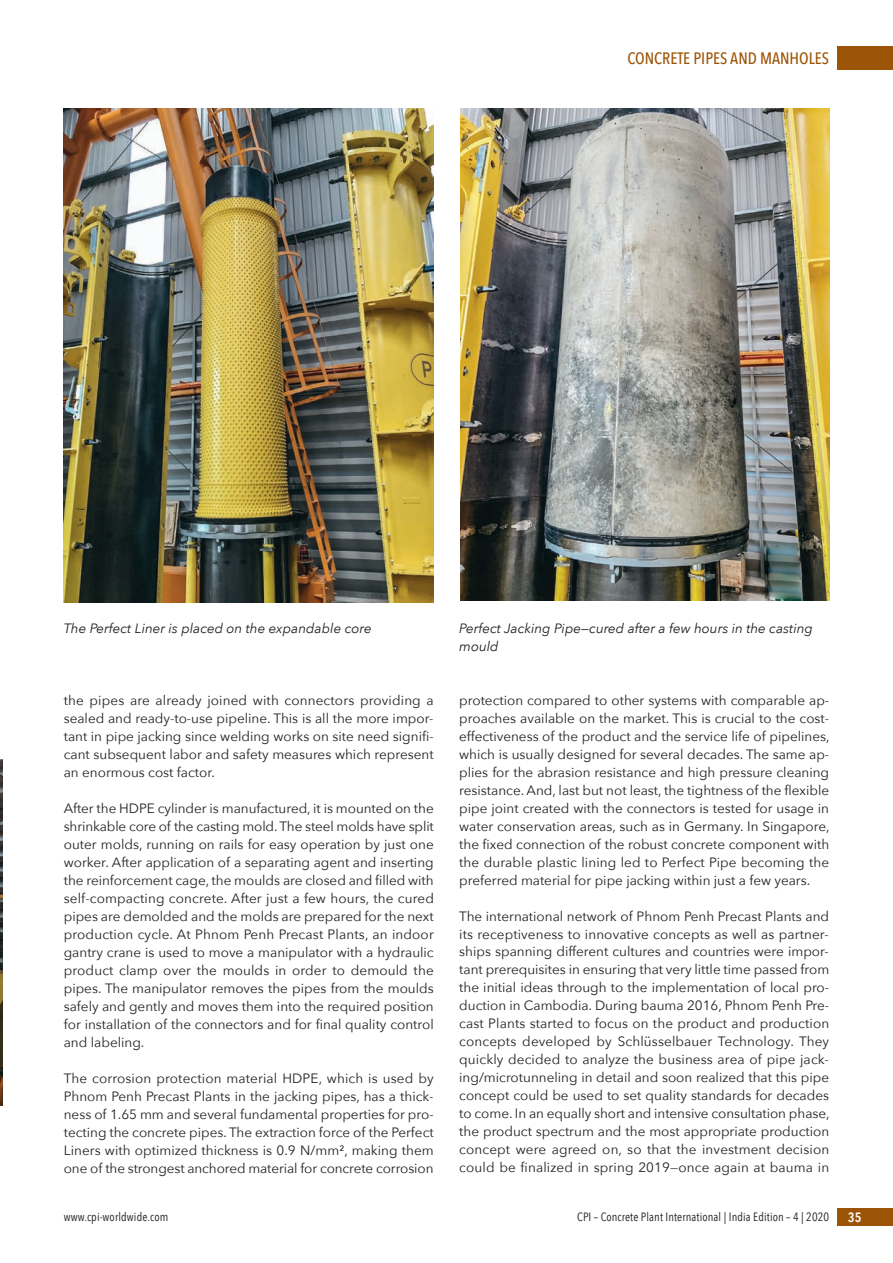
<style>
.page{position:relative;width:893px;height:1263px;background:#fff}
.page>*{position:absolute;margin:0;border:0;box-sizing:border-box;transform-origin:0 0}
.t1{font:500 16.5px "Avenir Next Condensed";color:#9c5506}
.t2{font:13.5px/18px "Avenir Next";color:#231f20;text-align:justify}
.t3{font:italic 13.5px/18px "Avenir Next";color:#231f20}
.t4{font:600 13.5px "Avenir Next Condensed";color:#fff}
.t5{font:12px "Avenir Next Condensed";letter-spacing:.01em;color:#231f20}
</style>
<div class="page">
<div style="left:838px;top:47px;width:55px;height:23px;background:#9c5506"></div>
<div style="left:838px;top:1208px;width:55px;height:18px;background:#9c5506"></div>
<img style="left:0;top:759px;width:2px;height:346px">
<img style="left:64px;top:109px;width:370px;height:493px">
<img style="left:460px;top:109px;width:369px;height:491px">
<p class="t1" style="left:627px;top:48px;width:203px">CONCRETE PIPES AND MANHOLES</p>
<p class="t3" style="left:64px;top:618px;width:309px">The Perfect Liner is placed on the expandable core</p>
<p class="t3" style="left:459px;top:618px;width:355px">Perfect Jacking Pipe—cured after a few hours in the casting mould</p>
<p class="t2" style="left:64px;top:690px;width:371px">the pipes are already joined with connectors providing a sealed and ready-to-use pipeline. This is all the more impor&shy;tant in pipe jacking since welding works on site need signifi&shy;cant subsequent labor and safety measures which represent an enormous cost factor.</p>
<p class="t2" style="left:64px;top:798px;width:372px">After the HDPE cylinder is manufactured, it is mounted on the shrinkable core of the casting mold. The steel molds have split outer molds, running on rails for easy operation by just one worker. After application of a separating agent and inserting the reinforcement cage, the moulds are closed and filled with self-compacting concrete. After just a few hours, the cured pipes are demolded and the molds are prepared for the next production cycle. At Phnom Penh Precast Plants, an indoor gantry crane is used to move a manipulator with a hydraulic product clamp over the moulds in order to demould the pipes. The manipulator removes the pipes from the moulds safely and gently and moves them into the required position for installation of the connectors and for final quality control and labeling.</p>
<p class="t2" style="left:64px;top:1068px;width:372px">The corrosion protection material HDPE, which is used by Phnom Penh Precast Plants in the jacking pipes, has a thick&shy;ness of 1.65 mm and several fundamental properties for pro&shy;tecting the concrete pipes. The extraction force of the Perfect Liners with optimized thickness is 0.9 N/mm², making them one of the strongest anchored material for concrete corrosion</p>
<p class="t2" style="left:459px;top:690px;width:372px">protection compared to other systems with comparable ap&shy;proaches available on the market. This is crucial to the cost&shy;effectiveness of the product and the service life of pipelines, which is usually designed for several decades. The same ap&shy;plies for the abrasion resistance and high pressure cleaning resistance. And, last but not least, the tightness of the flexible pipe joint created with the connectors is tested for usage in water conservation areas, such as in Germany. In Singapore, the fixed connection of the robust concrete component with the durable plastic lining led to Perfect Pipe becoming the preferred material for pipe jacking within just a few years.</p>
<p class="t2" style="left:459px;top:906px;width:372px">The international network of Phnom Penh Precast Plants and its receptiveness to innovative concepts as well as partner&shy;ships spanning different cultures and countries were impor&shy;tant prerequisites in ensuring that very little time passed from the initial ideas through to the implementation of local pro&shy;duction in Cambodia. During bauma 2016, Phnom Penh Pre&shy;cast Plants started to focus on the product and production concepts developed by Schlüsselbauer Technology. They quickly decided to analyze the business area of pipe jack&shy;ing/microtunneling in detail and soon realized that this pipe concept could be used to set quality standards for decades to come. In an equally short and intensive consultation phase, the product spectrum and the most appropriate production concept were agreed on, so that the investment decision could be finalized in spring 2019—once again at bauma in</p>
<p class="t5" style="left:64px;top:1206px;width:106px">www.cpi-worldwide.com</p>
<p class="t5" style="left:577px;top:1206px;width:254px">CPI – Concrete Plant International | India Edition – 4 | 2020</p>
<p class="t4" style="left:848px;top:1205px;width:15px">35</p>
</div>
